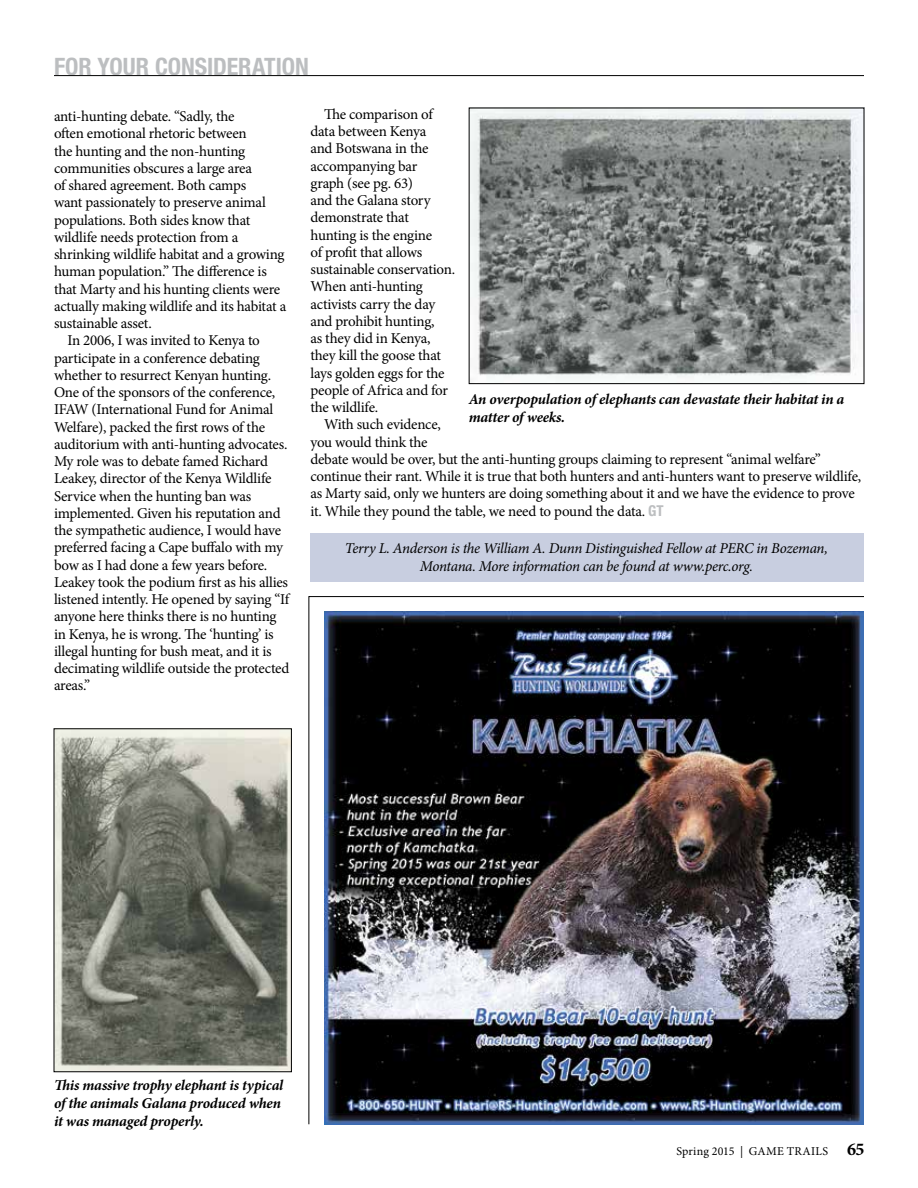
<style>
.page{position:relative;width:918px;height:1188px;background:#fff}
.page>*{position:absolute;margin:0;border:0;box-sizing:border-box;transform-origin:0 0}
.t1{font:700 condensed 24px "Helvetica Neue";color:#bcbec0}
.t2{font:15px/17.2px "Minion Pro";letter-spacing:-.02em;color:#000}
.t3{font:italic 700 15px/18px "Minion Pro";letter-spacing:-.015em;color:#000}
.t4{font:italic 15px/17.7px "Minion Pro";letter-spacing:-.025em;color:#000;text-align:center}
.t5{font:12px "Minion Pro";letter-spacing:.02em;color:#000}
.s1{font-family:"Helvetica Neue";font-weight:700;font-stretch:condensed;color:#bcbec0}
.s2{font-weight:700;font-size:18px}
</style>
<div class="page">
<hr style="left:54px;top:75px;width:810px;height:1px;background:#000">
<svg style="left:308px;top:596px;width:556px;height:529px"></svg>
<img style="left:324px;top:611px;width:540px;height:513px">
<img style="left:471px;top:110px;width:391px;height:270px">
<img style="left:56px;top:730px;width:234px;height:340px">
<div style="left:54px;top:728px;width:238px;height:344px;border:1px solid #000"></div>
<div style="left:310px;top:534px;width:554px;height:48px;background:#c8cee0"></div>
<h1 class="t1" style="left:54px;top:52px;width:256px">FOR YOUR CONSIDERATION</h1>
<p class="t2" style="left:54px;top:108px;width:182px">anti-hunting debate. “Sadly, the</p>
<p class="t2" style="left:54px;top:125px;width:194px">often emotional rhetoric between</p>
<p class="t2" style="left:54px;top:142px;width:193px">the hunting and the non-hunting</p>
<p class="t2" style="left:54px;top:159px;width:200px">communities obscures a large area</p>
<p class="t2" style="left:54px;top:177px;width:194px">of shared agreement. Both camps</p>
<p class="t2" style="left:54px;top:194px;width:213px">want passionately to preserve animal</p>
<p class="t2" style="left:54px;top:211px;width:198px">populations. Both sides know that</p>
<p class="t2" style="left:54px;top:228px;width:186px">wildlife needs protection from a</p>
<p class="t2" style="left:54px;top:246px;width:232px">shrinking wildlife habitat and a growing</p>
<p class="t2" style="left:54px;top:263px;width:214px">human population.” The difference is</p>
<p class="t2" style="left:54px;top:280px;width:228px">that Marty and his hunting clients were</p>
<p class="t2" style="left:54px;top:297px;width:234px">actually making wildlife and its habitat a</p>
<p class="t2" style="left:54px;top:315px;width:99px">sustainable asset.</p>
<p class="t2" style="left:68px;top:332px;width:194px">In 2006, I was invited to Kenya to</p>
<p class="t2" style="left:54px;top:349px;width:207px">participate in a conference debating</p>
<p class="t2" style="left:54px;top:366px;width:219px">whether to resurrect Kenyan hunting.</p>
<p class="t2" style="left:54px;top:384px;width:223px">One of the sponsors of the conference,</p>
<p class="t2" style="left:54px;top:401px;width:221px">IFAW (International Fund for Animal</p>
<p class="t2" style="left:54px;top:418px;width:213px">Welfare), packed the first rows of the</p>
<p class="t2" style="left:54px;top:435px;width:235px">auditorium with anti-hunting advocates.</p>
<p class="t2" style="left:54px;top:453px;width:216px">My role was to debate famed Richard</p>
<p class="t2" style="left:54px;top:470px;width:219px">Leakey, director of the Kenya Wildlife</p>
<p class="t2" style="left:54px;top:487px;width:199px">Service when the hunting ban was</p>
<p class="t2" style="left:54px;top:504px;width:228px">implemented. Given his reputation and</p>
<p class="t2" style="left:54px;top:522px;width:229px">the sympathetic audience, I would have</p>
<p class="t2" style="left:54px;top:539px;width:231px">preferred facing a Cape buffalo with my</p>
<p class="t2" style="left:54px;top:556px;width:215px">bow as I had done a few years before.</p>
<p class="t2" style="left:54px;top:573px;width:236px">Leakey took the podium first as his allies</p>
<p class="t2" style="left:54px;top:591px;width:237px">listened intently. He opened by saying “If</p>
<p class="t2" style="left:54px;top:608px;width:224px">anyone here thinks there is no hunting</p>
<p class="t2" style="left:54px;top:625px;width:221px">in Kenya, he is wrong. The ‘hunting’ is</p>
<p class="t2" style="left:54px;top:642px;width:219px">illegal hunting for bush meat, and it is</p>
<p class="t2" style="left:54px;top:660px;width:237px">decimating wildlife outside the protected</p>
<p class="t2" style="left:54px;top:677px;width:38px">areas.”</p>
<p class="t2" style="left:310px;top:106px;width:146px;text-indent:14px">The comparison of data between Kenya<br>and Botswana in the accompanying bar<br>graph (see pg. 63)<br>and the Galana story demonstrate that hunting is the engine<br>of profit that allows sustainable conservation.<br>When anti-hunting activists carry the day and prohibit hunting,<br>as they did in Kenya, they kill the goose that lays golden eggs for the people of Africa and for the wildlife.</p>
<p class="t2" style="left:310px;top:416px;width:552px;text-indent:14px">With such evidence,<br>you would think the<br>debate would be over, but the anti-hunting groups claiming to represent “animal welfare” continue their rant. While it is true that both hunters and anti-hunters want to preserve wildlife, as Marty said, only we hunters are doing something about it and we have the evidence to prove it. While they pound the table, we need to pound the data. <span class="s1">GT</span></p>
<p class="t3" style="left:469px;top:390px;width:377px">An overpopulation of elephants can devastate their habitat in a matter of weeks.</p>
<p class="t4" style="left:345px;top:539px;width:484px">Terry L. Anderson is the William A. Dunn Distinguished Fellow at PERC in Bozeman,<br>Montana. More information can be found at www.perc.org.</p>
<p class="t3" style="left:54px;top:1076px;width:231px">This massive trophy elephant is typical of the animals Galana produced when it was managed properly.</p>
<p class="t5" style="left:676px;top:1143px;width:190px">Spring 2015 | GAME TRAILS <span class="s2">65</span></p>
</div>
